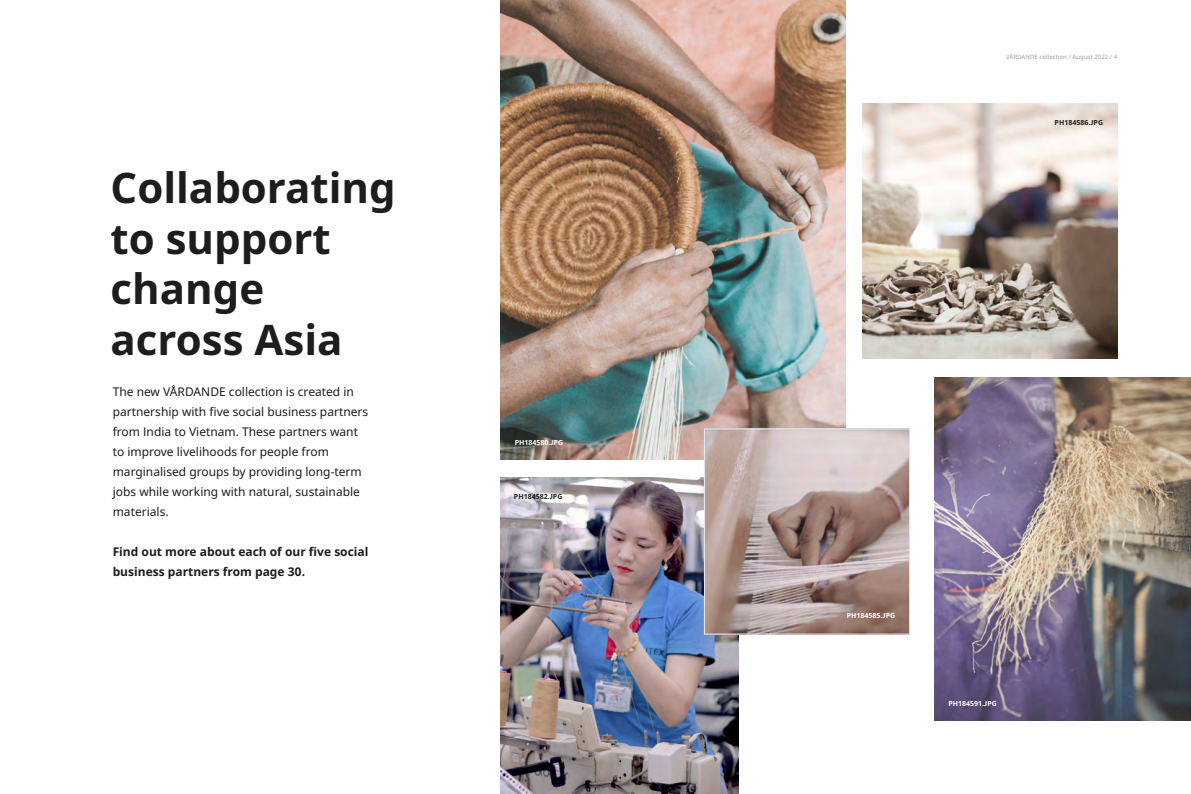
<style>
.page{position:relative;width:1191px;height:794px;background:#fff}
.page>*{position:absolute;margin:0;border:0;box-sizing:border-box;transform-origin:0 0}
.t1{font:700 42px/50.4px "Noto IKEA Latin";color:#1d1d1b}
.t2{font:12px/20px "Noto IKEA Latin";color:#1d1d1b}
.t3{font:700 12px/20px "Noto IKEA Latin";color:#1d1d1b}
.t4{font:700 7px "Noto IKEA Latin";color:#fff}
.t5{font:700 7px "Noto IKEA Latin";color:#1d1d1b}
.t6{font:6px "Noto IKEA Latin";letter-spacing:.01em;color:#9d9d9c}
</style>
<div class="page">
<img style="left:500px;top:0;width:345px;height:459px">
<img style="left:500px;top:477px;width:238px;height:317px">
<img style="left:862px;top:103px;width:255px;height:255px">
<img style="left:706px;top:430px;width:202px;height:202px">
<div style="left:704px;top:428px;width:206px;height:206px;border:1px solid #e5e7ed"></div>
<img style="left:934px;top:378px;width:257px;height:342px">
<h1 class="t1" style="left:111px;top:162px;width:287px">Collaborating to support change across Asia</h1>
<p class="t2" style="left:113px;top:381px;width:257px">The new VÅRDANDE collection is created in partnership with five social business partners from India to Vietnam. These partners want to improve livelihoods for people from marginalised groups by providing long-term jobs while working with natural, sustainable materials.</p>
<p class="t3" style="left:113px;top:541px;width:257px">Find out more about each of our five social business partners from page 30.</p>
<p class="t4" style="left:514px;top:438px;width:50px">PH184580.jpg</p>
<p class="t5" style="left:514px;top:491px;width:50px">PH184582.jpg</p>
<p class="t6" style="left:1006px;top:53px;width:113px">VÅRDANDE collection / August 2022 / 4</p>
<p class="t5" style="left:1054px;top:118px;width:50px">PH184586.jpg</p>
<p class="t4" style="left:846px;top:610px;width:50px">PH184585.jpg</p>
<p class="t4" style="left:948px;top:698px;width:50px">PH184591.jpg</p>
</div>
